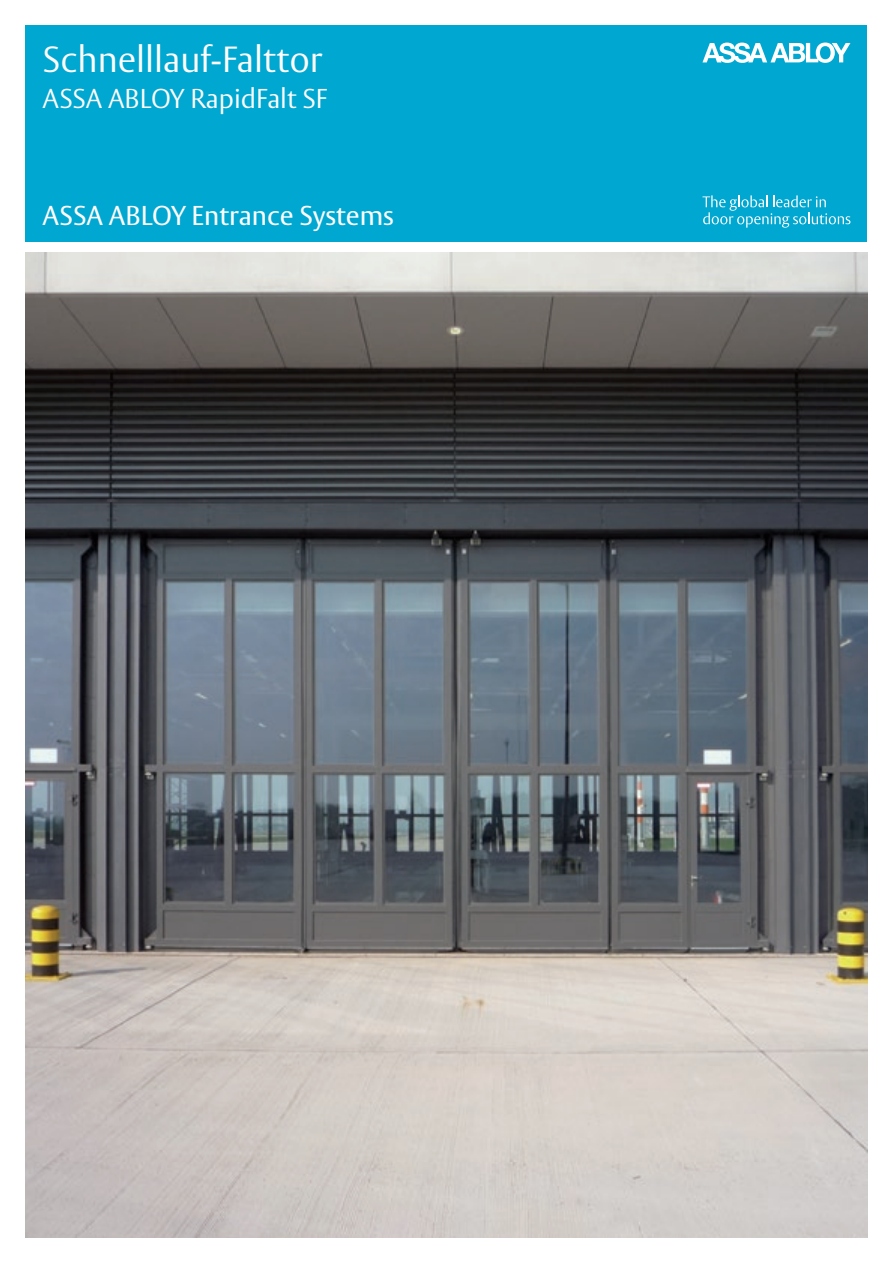
<style>
.page{position:relative;width:893px;height:1263px;background:#fff}
.page>*{position:absolute;margin:0;border:0;box-sizing:border-box;transform-origin:0 0}
.t1{font:300 36px "ASSA Vesta";color:#fff}
.t2{font:27px "ASSA Vesta";color:#fff}
.t3{font:300 27px "ASSA Vesta";color:#fff}
</style>
<div class="page">
<img style="left:26px;top:252px;width:841px;height:985px">
<div style="left:26px;top:26px;width:841px;height:216px;background:#00a7d1"></div>
<svg style="left:702px;top:195px;width:148px;height:33px"></svg>
<svg style="left:702px;top:43px;width:148px;height:20px"></svg>
<h1 class="t1" style="left:43px;top:38px;width:282px">Schnelllauf-Falttor</h1>
<p class="t3" style="left:43px;top:82px;width:286px">ASSA ABLOY RapidFalt SF</p>
<p class="t2" style="left:43px;top:199px;width:353px">ASSA ABLOY Entrance Systems</p>
</div>
